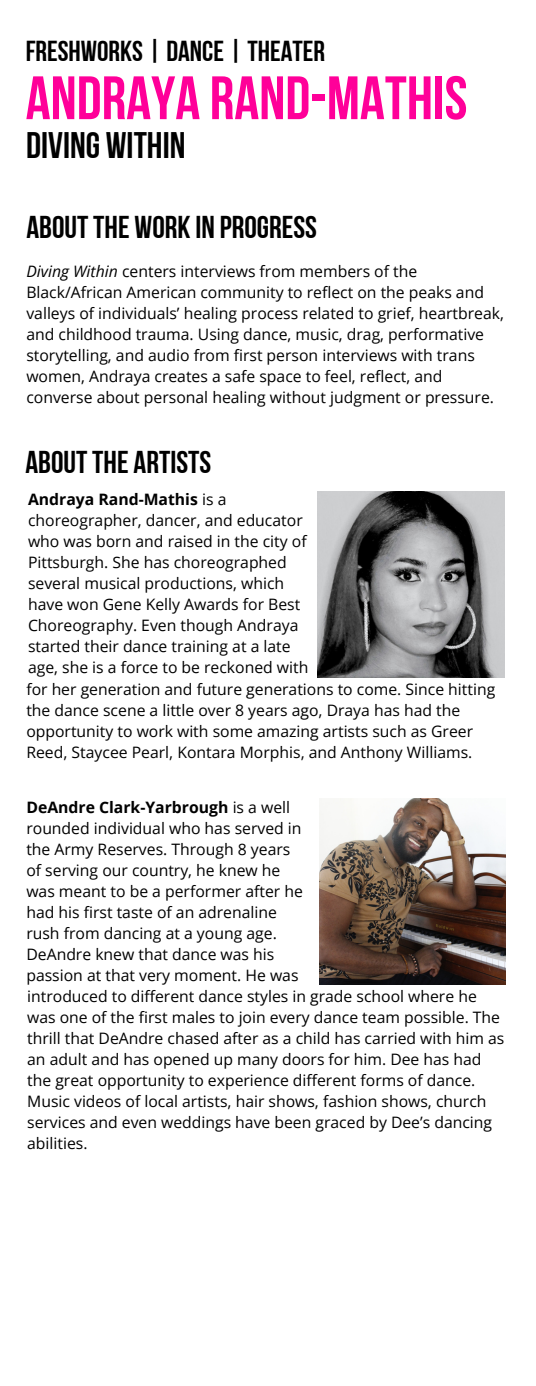
<style>
.page{position:relative;width:536px;height:1386px;background:#fff}
.page>*{position:absolute;margin:0;border:0;box-sizing:border-box;transform-origin:0 0}
.t1{font:61.07px "Bebas Neue Cyrillic";color:#f09}
.t2{font:36.93px "Bebas Neue Cyrillic";color:#000}
.t3{font:31.5px "Bebas Neue Cyrillic";color:#000}
.t4{font:28.88px "Bebas Neue Cyrillic";color:#000}
.t5{font:15.75px/21px "Open Sans";color:#000}
.s1{font-style:italic}
.s2{font-weight:700}
</style>
<div class="page">
<img style="left:317px;top:491px;width:187px;height:186px">
<img style="left:319px;top:798px;width:186px;height:187px">
<p class="t4" style="left:26px;top:39px;width:301px">FRESHWORKS | DANCE | THEATER</p>
<p class="t1" style="left:26px;top:73px;width:443px">ANDRAYA RAND-MATHIS</p>
<p class="t2" style="left:26px;top:130px;width:161px">DIVING WITHIN</p>
<p class="t3" style="left:26px;top:215px;width:292px">ABOUTTHE WORK IN PROGRESS</p>
<p class="t5" style="left:26px;top:260px;width:479px"><span class="s1">Diving Within</span> centers interviews from members of the Black/African American community to reflect on the peaks and valleys of individuals’ healing process related to grief, heartbreak, and childhood trauma. Using dance, music, drag, performative storytelling, and audio from first person interviews with trans women, Andraya creates a safe space to feel, reflect, and converse about personal healing without judgment or pressure.</p>
<p class="t3" style="left:25px;top:449px;width:187px">ABOUTTHE ARTISTS</p>
<p class="t5" style="left:28px;top:489px;width:282px"><span class="s2">Andraya Rand-Mathis</span> is a choreographer, dancer, and educator who was born and raised in the city of Pittsburgh. She has choreographed several musical productions, which have won Gene Kelly Awards for Best Choreography. Even though Andraya started their dance training at a late age, she is a force to be reckoned with</p>
<p class="t5" style="left:26px;top:678px;width:470px">for her generation and future generations to come. Since hitting the dance scene a little over 8 years ago, Draya has had the opportunity to work with some amazing artists such as Greer Reed, Staycee Pearl, Kontara Morphis, and Anthony Williams.</p>
<p class="t5" style="left:26px;top:796px;width:278px"><span class="s2">DeAndre Clark-Yarbrough</span> is a well rounded individual who has served in the Army Reserves. Through 8 years of serving our country, he knew he was meant to be a performer after he had his first taste of an adrenaline rush from dancing at a young age.<br>DeAndre knew that dance was his passion at that very moment. He was</p>
<p class="t5" style="left:27px;top:985px;width:478px">introduced to different dance styles in grade school where he was one of the first males to join every dance team possible. The thrill that DeAndre chased after as a child has carried with him as an adult and has opened up many doors for him. Dee has had the great opportunity to experience different forms of dance.<br>Music videos of local artists, hair shows, fashion shows, church services and even weddings have been graced by Dee’s dancing abilities.</p>
</div>
